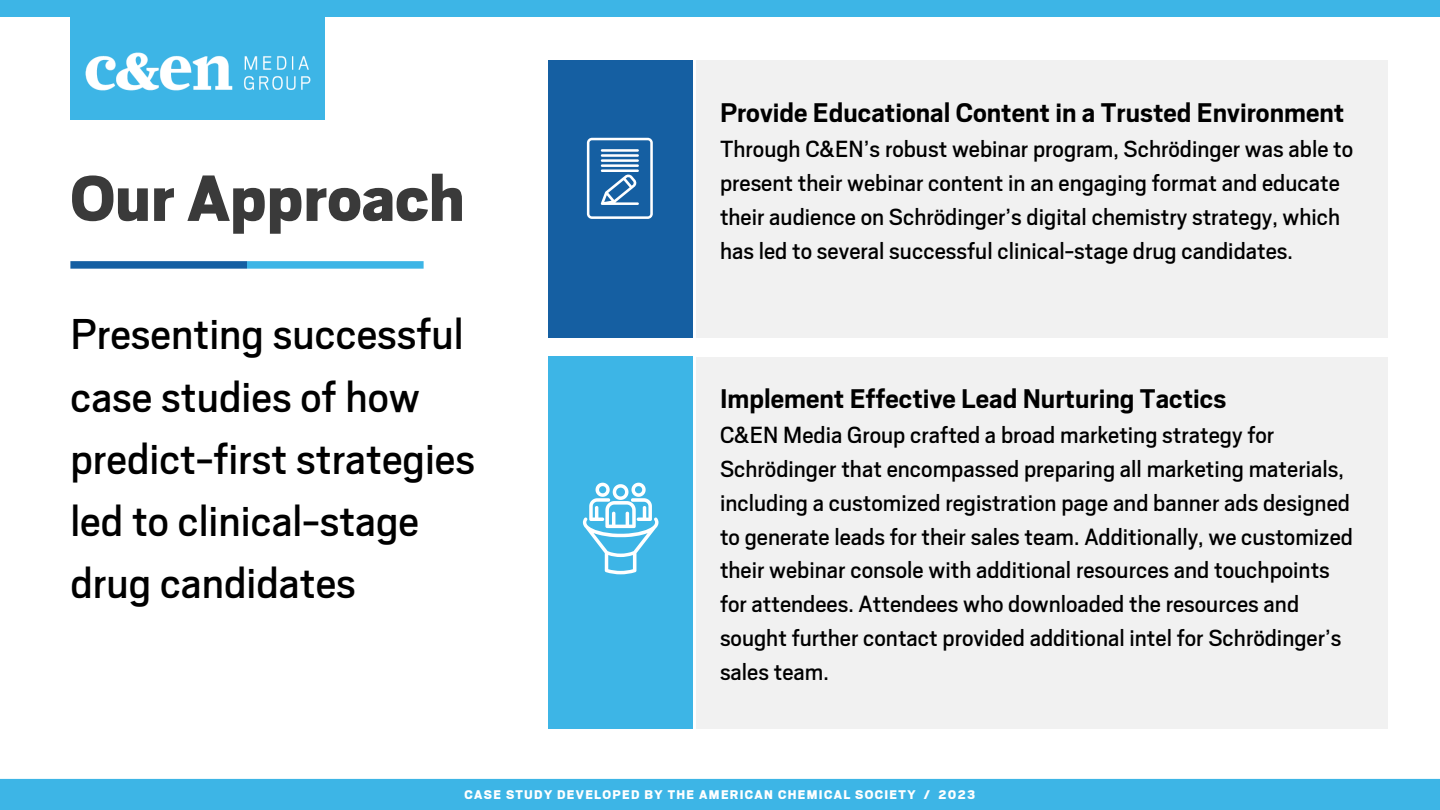
<style>
.page{position:relative;width:1440px;height:810px;background:#fff}
.page>*{position:absolute;margin:0;border:0;box-sizing:border-box;transform-origin:0 0}
.t1{font:900 72px "Scout";color:#3a3a3a}
.t2{font:48px/62.2px "Scout";color:#000}
.t3{font:700 30px "Scout";color:#000}
.t4{font:26px/33.8px "Scout";color:#000}
.t5{font:900 14px "Scout";letter-spacing:.095em;color:#fff}
</style>
<div class="page">
<div style="left:0;top:0;width:1440px;height:16px;background:#3db5e6"></div>
<div style="left:0;top:778px;width:1440px;height:32px;background:#3db5e6"></div>
<div style="left:696px;top:60px;width:692px;height:277px;background:#f1f1f1"></div>
<div style="left:696px;top:357px;width:692px;height:372px;background:#f1f1f1"></div>
<div style="left:549px;top:357px;width:144px;height:372px;background:#3db5e6"></div>
<div style="left:549px;top:60px;width:144px;height:278px;background:#155fa2"></div>
<svg style="left:587px;top:138px;width:66px;height:81px"></svg>
<div style="left:70px;top:261px;width:177px;height:8px;background:#155fa2"></div>
<div style="left:247px;top:261px;width:177px;height:8px;background:#3db5e6"></div>
<div style="left:70px;top:0;width:255px;height:120px;background:#3db5e6"></div>
<img style="left:85px;top:52px;width:226px;height:39px">
<svg style="left:583px;top:483px;width:76px;height:91px"></svg>
<p class="t1" style="left:70px;top:163px;width:396px">Our Approach</p>
<p class="t2" style="left:70px;top:304px;width:406px">Presenting successful case studies of how predict-first strategies led to clinical-stage drug candidates</p>
<p class="t3" style="left:720px;top:98px;width:626px">Provide Educational Content in a Trusted Environment</p>
<p class="t4" style="left:720px;top:133px;width:635px">Through C&amp;EN’s robust webinar program, Schrödinger was able to present their webinar content in an engaging format and educate their audience on Schrödinger’s digital chemistry strategy, which has led to several successful clinical-stage drug candidates.</p>
<p class="t3" style="left:720px;top:384px;width:508px">Implement Effective Lead Nurturing Tactics</p>
<p class="t4" style="left:720px;top:419px;width:635px">C&amp;EN Media Group crafted a broad marketing strategy for Schrödinger that encompassed preparing all marketing materials, including a customized registration page and banner ads designed to generate leads for their sales team. Additionally, we customized their webinar console with additional resources and touchpoints for attendees. Attendees who downloaded the resources and sought further contact provided additional intel for Schrödinger’s sales team.</p>
<p class="t5" style="left:465px;top:788px;width:512px">CASE STUDY DEVELOPED BY THE AMERICAN CHEMICAL SOCIETY / 2023</p>
</div>
